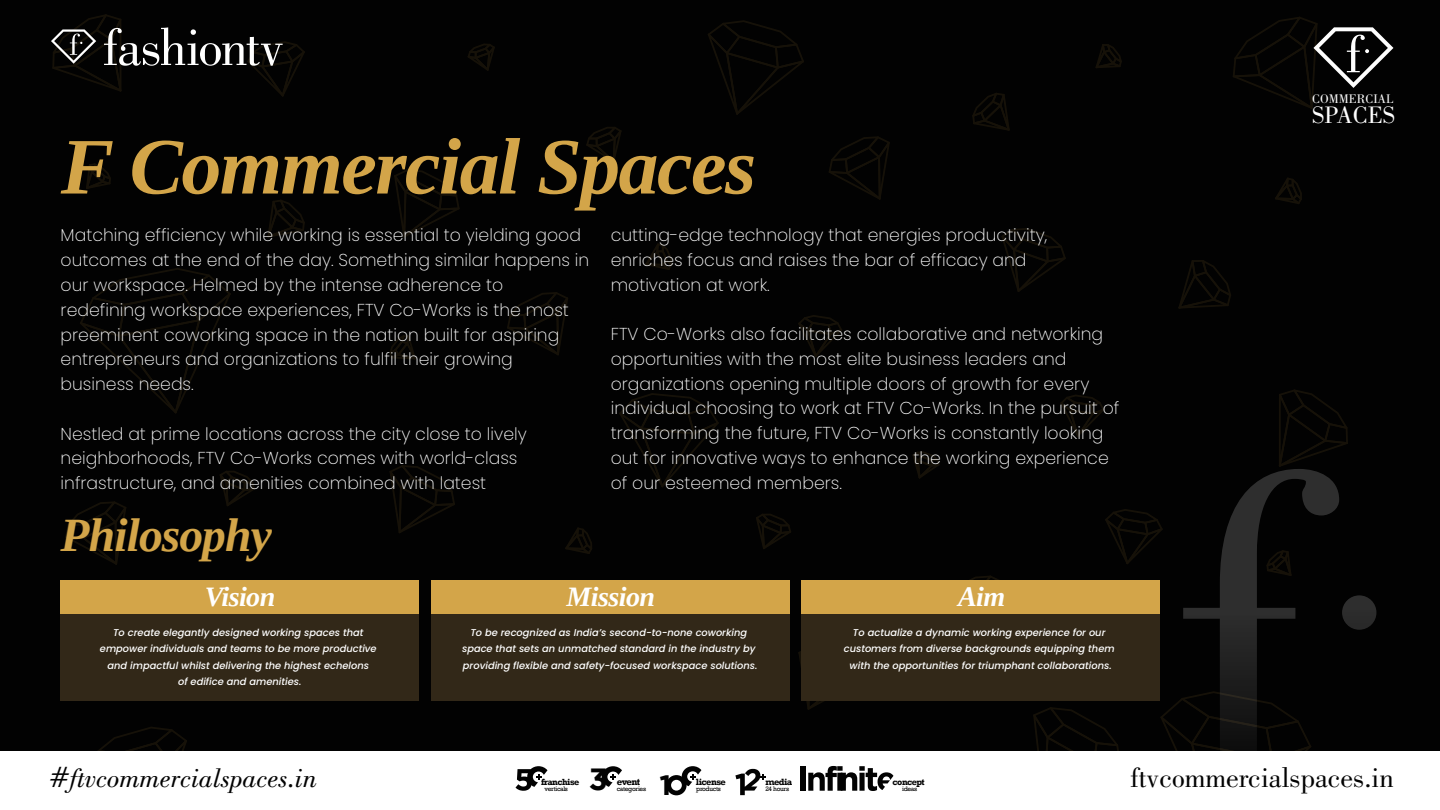
<style>
.page{position:relative;width:1440px;height:810px;background:#fff}
.page>*{position:absolute;margin:0;border:0;box-sizing:border-box;transform-origin:0 0}
.t1{font:italic 700 80.03px "Tinos";letter-spacing:-.02em;color:#d3a549}
.t2{font:italic 700 47.62px "Tinos";letter-spacing:-.02em;color:#d3a549}
.t3{font:700 30.6px "Gotham";color:#020202}
.t4{font:28.65px "Bodoni";color:#020202}
.t5{font:italic 28.42px "Bodoni BT";color:#020202}
.t6{font:700 28.05px "Gotham";color:#020202}
.t7{font:italic 700 27.97px "Tinos";letter-spacing:-.02em;color:#fff}
.t8{font:24.6px "Bodoni";color:#fff}
.t9{font:200 17.25px/24.8px "Poppins";color:#fff}
.t10{font:12.9px "Bodoni";color:#fff}
.t11{font:italic 500 9.82px/16.1px "Poppins";color:#fff;text-align:center}
.t12{font:700 9.68px "Rockwell";letter-spacing:-.055em;color:#020202}
.t13{font:700 9.3px "Rockwell";letter-spacing:-.055em;color:#020202}
.t14{font:700 9.15px "Rockwell";letter-spacing:-.055em;color:#020202}
.t15{font:6.68px "Rockwell";letter-spacing:-.05em;color:#020202}
.t16{font:6.6px "Rockwell";letter-spacing:-.05em;color:#020202}
</style>
<div class="page">
<div style="left:0;top:0;width:1440px;height:752px;background:#020202"></div>
<svg style="left:80px;top:268px;width:151px;height:145px"></svg>
<svg style="left:586px;top:127px;width:36px;height:35px"></svg>
<svg style="left:645px;top:243px;width:27px;height:27px"></svg>
<svg style="left:1275px;top:178px;width:27px;height:26px"></svg>
<svg style="left:468px;top:44px;width:27px;height:27px"></svg>
<svg style="left:390px;top:335px;width:26px;height:24px"></svg>
<svg style="left:86px;top:163px;width:25px;height:26px"></svg>
<svg style="left:708px;top:20px;width:96px;height:95px"></svg>
<svg style="left:394px;top:169px;width:66px;height:68px"></svg>
<svg style="left:267px;top:200px;width:38px;height:38px"></svg>
<svg style="left:798px;top:315px;width:44px;height:42px"></svg>
<svg style="left:507px;top:292px;width:61px;height:63px"></svg>
<svg style="left:1001px;top:228px;width:65px;height:64px"></svg>
<svg style="left:565px;top:527px;width:27px;height:27px"></svg>
<svg style="left:390px;top:465px;width:65px;height:68px"></svg>
<svg style="left:1060px;top:395px;width:45px;height:42px"></svg>
<svg style="left:829px;top:136px;width:61px;height:64px"></svg>
<svg style="left:1160px;top:698px;width:23px;height:54px"></svg>
<svg style="left:756px;top:514px;width:35px;height:35px"></svg>
<svg style="left:220px;top:471px;width:35px;height:35px"></svg>
<svg style="left:912px;top:451px;width:28px;height:27px"></svg>
<svg style="left:1096px;top:44px;width:26px;height:24px"></svg>
<svg style="left:619px;top:393px;width:100px;height:94px"></svg>
<svg style="left:970px;top:575px;width:29px;height:5px"></svg>
<svg style="left:972px;top:93px;width:38px;height:38px"></svg>
<svg style="left:1105px;top:509px;width:58px;height:55px"></svg>
<svg style="left:1178px;top:260px;width:53px;height:49px"></svg>
<svg style="left:1279px;top:389px;width:69px;height:78px"></svg>
<svg style="left:65px;top:501px;width:61px;height:64px"></svg>
<svg style="left:91px;top:727px;width:96px;height:25px"></svg>
<svg style="left:1033px;top:707px;width:88px;height:45px"></svg>
<svg style="left:798px;top:646px;width:26px;height:64px"></svg>
<svg style="left:1183px;top:469px;width:156px;height:283px"></svg>
<svg style="left:1342px;top:595px;width:34px;height:35px"></svg>
<div style="left:61px;top:580px;width:358px;height:121px;background:#322818"></div>
<div style="left:61px;top:580px;width:358px;height:34px;background:#d3a549"></div>
<div style="left:431px;top:580px;width:358px;height:121px;background:#322818"></div>
<div style="left:431px;top:580px;width:358px;height:34px;background:#d3a549"></div>
<div style="left:802px;top:580px;width:358px;height:121px;background:#322818"></div>
<div style="left:802px;top:580px;width:358px;height:34px;background:#d3a549"></div>
<svg style="left:51px;top:14px;width:254px;height:82px"></svg>
<svg style="left:1233px;top:17px;width:160px;height:92px"></svg>
<svg style="left:666px;top:766px;width:35px;height:29px"></svg>
<svg style="left:735px;top:769px;width:31px;height:27px"></svg>
<div style="left:800px;top:766px;width:6px;height:25px;background:#020202"></div>
<svg style="left:808px;top:766px;width:85px;height:25px"></svg>
<svg style="left:601px;top:766px;width:21px;height:21px"></svg>
<svg style="left:445px;top:751px;width:102px;height:40px"></svg>
<h1 class="t1" style="left:61px;top:115px;width:697px">F Commercial Spaces</h1>
<p class="t9" style="left:61px;top:223px;width:530px">Matching efficiency while working is essential to yielding good outcomes at the end of the day. Something similar happens in our workspace. Helmed by the intense adherence to redefining workspace experiences, FTV Co-Works is the most preeminent coworking space in the nation built for aspiring entrepreneurs and organizations to fulfil their growing business needs.</p>
<p class="t9" style="left:61px;top:421px;width:468px">Nestled at prime locations across the city close to lively neighborhoods, FTV Co-Works comes with world-class infrastructure, and amenities combined with latest</p>
<p class="t9" style="left:611px;top:223px;width:438px">cutting-edge technology that energies productivity, enriches focus and raises the bar of efficacy and motivation at work.</p>
<p class="t9" style="left:611px;top:322px;width:510px">FTV Co-Works also facilitates collaborative and networking opportunities with the most elite business leaders and organizations opening multiple doors of growth for every individual choosing to work at FTV Co-Works. In the pursuit of transforming the future, FTV Co-Works is constantly looking out for innovative ways to enhance the working experience of our esteemed members.</p>
<h2 class="t2" style="left:61px;top:504px;width:213px">Philosophy</h2>
<h3 class="t7" style="left:205px;top:578px;width:72px">Vision</h3>
<h3 class="t7" style="left:566px;top:578px;width:90px">Mission</h3>
<p class="t11" style="left:462px;top:625px;width:297px">To be recognized as India’s second-to-none coworking space that sets an unmatched standard in the industry by providing flexible and safety-focused workspace solutions.</p>
<p class="t11" style="left:100px;top:625px;width:278px">To create elegantly designed working spaces that empower individuals and teams to be more productive and impactful whilst delivering the highest echelons<br>of edifice and amenities.</p>
<h3 class="t7" style="left:958px;top:578px;width:49px">Aim</h3>
<p class="t11" style="left:844px;top:625px;width:272px">To actualize a dynamic working experience for our customers from diverse backgrounds equipping them with the opportunities for triumphant collaborations.</p>
<p class="t10" style="left:1312px;top:91px;width:83px">COMMERCIAL</p>
<h3 class="t8" style="left:1312px;top:101px;width:85px">SPACES</h3>
<h3 class="t5" style="left:49px;top:761px;width:270px">#ftvcommercialspaces.in</h3>
<p class="t13" style="left:765px;top:776px;width:28px">media</p>
<h3 class="t3" style="left:589px;top:762px;width:20px">3</h3>
<p class="t16" style="left:617px;top:785px;width:31px">categories</p>
<h3 class="t6" style="left:659px;top:769px;width:13px">1</h3>
<p class="t13" style="left:696px;top:776px;width:32px">license</p>
<p class="t12" style="left:617px;top:776px;width:25px">event</p>
<p class="t14" style="left:541px;top:777px;width:40px">franchise</p>
<p class="t16" style="left:545px;top:785px;width:25px">verticals</p>
<p class="t16" style="left:765px;top:785px;width:25px">24 hours</p>
<p class="t16" style="left:696px;top:785px;width:26px">products</p>
<p class="t14" style="left:893px;top:777px;width:34px">concept</p>
<p class="t15" style="left:902px;top:785px;width:17px">ideas</p>
<h3 class="t4" style="left:1131px;top:762px;width:265px">ftvcommercialspaces.in</h3>
</div>
